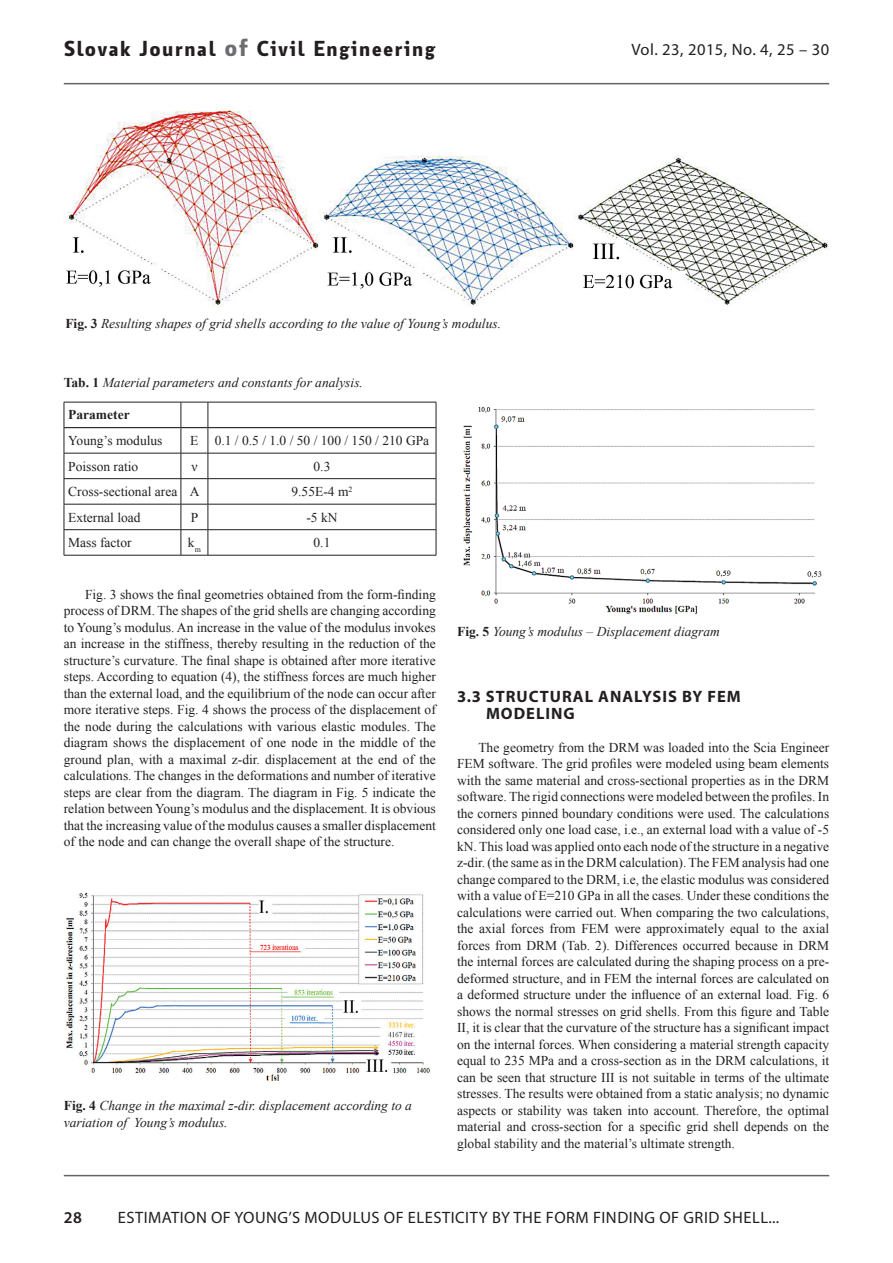
<style>
.page{position:relative;width:893px;height:1263px;background:#fff}
.page>*{position:absolute;margin:0;border:0;box-sizing:border-box;transform-origin:0 0}
.t1{font:700 21px "Botanika Demi CE";letter-spacing:.05em;color:#231f20}
.t2{font:16.5px "Myriad Pro";letter-spacing:.03em;color:#231f20}
.t3{font:700 16.5px "Myriad Pro";color:#231f20}
.t4{font:600 16.5px "Myriad Pro";color:#231f20}
.t5{font:13.5px/16.5px "Times New Roman";color:#231f20;text-align:justify}
.t6{font:italic 13.5px/16.5px "Times New Roman";color:#231f20}
.t7{font:700 13.5px "Times New Roman";color:#231f20}
.s1{font-size:24px;color:#6c6d70}
.s2{font-weight:700;font-style:normal}
</style>
<div class="page">
<hr style="left:64px;top:83px;width:765px;height:1px;background:#231f20">
<hr style="left:64px;top:1175px;width:765px;height:1px;background:#231f20">
<hr style="left:64px;top:402px;width:117px;height:1px;background:#231f20">
<hr style="left:208px;top:402px;width:228px;height:1px;background:#231f20">
<hr style="left:64px;top:453px;width:117px;height:1px;background:#231f20">
<hr style="left:208px;top:453px;width:228px;height:1px;background:#231f20">
<hr style="left:64px;top:478px;width:117px;height:1px;background:#231f20">
<hr style="left:208px;top:478px;width:228px;height:1px;background:#231f20">
<hr style="left:64px;top:504px;width:117px;height:1px;background:#231f20">
<hr style="left:208px;top:504px;width:228px;height:1px;background:#231f20">
<hr style="left:64px;top:529px;width:117px;height:1px;background:#231f20">
<svg style="left:64px;top:402px;width:1px;height:153px"></svg>
<hr style="left:208px;top:529px;width:228px;height:1px;background:#231f20">
<svg style="left:436px;top:402px;width:1px;height:153px"></svg>
<hr style="left:64px;top:555px;width:117px;height:1px;background:#231f20">
<hr style="left:208px;top:555px;width:228px;height:1px;background:#231f20">
<hr style="left:64px;top:427px;width:117px;height:1px;background:#231f20">
<svg style="left:181px;top:402px;width:28px;height:154px"></svg>
<hr style="left:208px;top:427px;width:228px;height:1px;background:#231f20">
<img style="left:66px;top:108px;width:763px;height:199px">
<img style="left:66px;top:892px;width:364px;height:188px">
<img style="left:463px;top:406px;width:359px;height:208px">
<h1 class="t1" style="left:64px;top:39px;width:373px">Slovak Journal <span class="s1">of</span> Civil Engineering</h1>
<p class="t6" style="left:65px;top:315px;width:437px"><span class="s2">Fig. 3</span> Resulting shapes of grid shells according to the value of Young’s modulus.</p>
<p class="t2" style="left:631px;top:39px;width:199px">Vol. 23, 2015, No. 4, 25 – 30</p>
<p class="t6" style="left:64px;top:374px;width:301px"><span class="s2">Tab. 1</span> Material parameters and constants for analysis.</p>
<p class="t7" style="left:68px;top:405px;width:63px">Parameter</p>
<p class="t5" style="left:68px;top:432px;width:96px">Young’s modulus</p>
<p class="t5" style="left:190px;top:432px;width:240px">E 0.1 / 0.5 / 1.0 / 50 / 100 / 150 / 210 GPa</p>
<p class="t5" style="left:68px;top:457px;width:72px">Poisson ratio</p>
<p class="t5" style="left:191px;top:457px;width:8px">ν</p>
<p class="t5" style="left:314px;top:457px;width:18px">0.3</p>
<p class="t5" style="left:68px;top:483px;width:133px">Cross-sectional area A</p>
<p class="t5" style="left:291px;top:483px;width:62px">9.55E-4 m<sup>2</sup></p>
<p class="t5" style="left:68px;top:508px;width:74px">External load</p>
<p class="t5" style="left:191px;top:508px;width:9px">P</p>
<p class="t5" style="left:306px;top:508px;width:33px">-5 kN</p>
<p class="t5" style="left:68px;top:534px;width:65px">Mass factor</p>
<p class="t5" style="left:188px;top:534px;width:14px">k<sub>m</sub></p>
<p class="t5" style="left:314px;top:534px;width:18px">0.1</p>
<p class="t5" style="left:64px;top:586px;width:374px;text-indent:21px">Fig. 3 shows the final geometries obtained from the form-finding process of DRM. The shapes of the grid shells are changing according to Young’s modulus. An increase in the value of the modulus invokes an increase in the stiffness, thereby resulting in the reduction of the structure’s curvature. The final shape is obtained after more iterative steps. According to equation (4), the stiffness forces are much higher than the external load, and the equilibrium of the node can occur after more iterative steps. Fig. 4 shows the process of the displacement of the node during the calculations with various elastic modules. The diagram shows the displacement of one node in the middle of the ground plan, with a maximal z-dir. displacement at the end of the calculations. The changes in the deformations and number of iterative steps are clear from the diagram. The diagram in Fig. 5 indicate the relation between Young’s modulus and the displacement. It is obvious that the increasing value of the modulus causes a smaller displacement of the node and can change the overall shape of the structure.</p>
<p class="t6" style="left:64px;top:1097px;width:350px"><span class="s2">Fig. 4</span> Change in the maximal z-dir. displacement according to a variation of Young’s modulus.</p>
<p class="t6" style="left:457px;top:623px;width:264px"><span class="s2">Fig. 5</span> Young’s modulus – Displacement diagram</p>
<p class="t3" style="left:457px;top:686px;width:51px">3.3 STRUCTURAL</p>
<p class="t3" style="left:598px;top:686px;width:11px">ANALYSIS</p>
<p class="t3" style="left:682px;top:686px;width:60px">BY FEM</p>
<p class="t3" style="left:486px;top:702px;width:12px">MODELING</p>
<p class="t5" style="left:457px;top:738px;width:374px;text-indent:21px">The geometry from the DRM was loaded into the Scia Engineer FEM software. The grid profiles were modeled using beam elements with the same material and cross-sectional properties as in the DRM software. The rigid connections were modeled between the profiles. In the corners pinned boundary conditions were used. The calculations considered only one load case, i.e., an external load with a value of -5 kN. This load was applied onto each node of the structure in a negative z-dir. (the same as in the DRM calculation). The FEM analysis had one change compared to the DRM, i.e, the elastic modulus was considered with a value of E=210 GPa in all the cases. Under these conditions the calculations were carried out. When comparing the two calculations, the axial forces from FEM were approximately equal to the axial forces from DRM (Tab. 2). Differences occurred because in DRM the internal forces are calculated during the shaping process on a pre&shy;deformed structure, and in FEM the internal forces are calculated on a deformed structure under the influence of an external load. Fig. 6 shows the normal stresses on grid shells. From this figure and Table II, it is clear that the curvature of the structure has a significant impact on the internal forces. When considering a material strength capacity equal to 235 MPa and a cross-section as in the DRM calculations, it can be seen that structure III is not suitable in terms of the ultimate stresses. The results were obtained from a static analysis; no dynamic aspects or stability was taken into account. Therefore, the optimal material and cross-section for a specific grid shell depends on the global stability and the material’s ultimate strength.</p>
<p class="t4" style="left:64px;top:1207px;width:20px">28</p>
<p class="t2" style="left:118px;top:1207px;width:663px">ESTIMATION OF YOUNG’S MODULUS OF ELESTICITY BY THE FORM FINDING OF GRID SHELL...</p>
</div>
